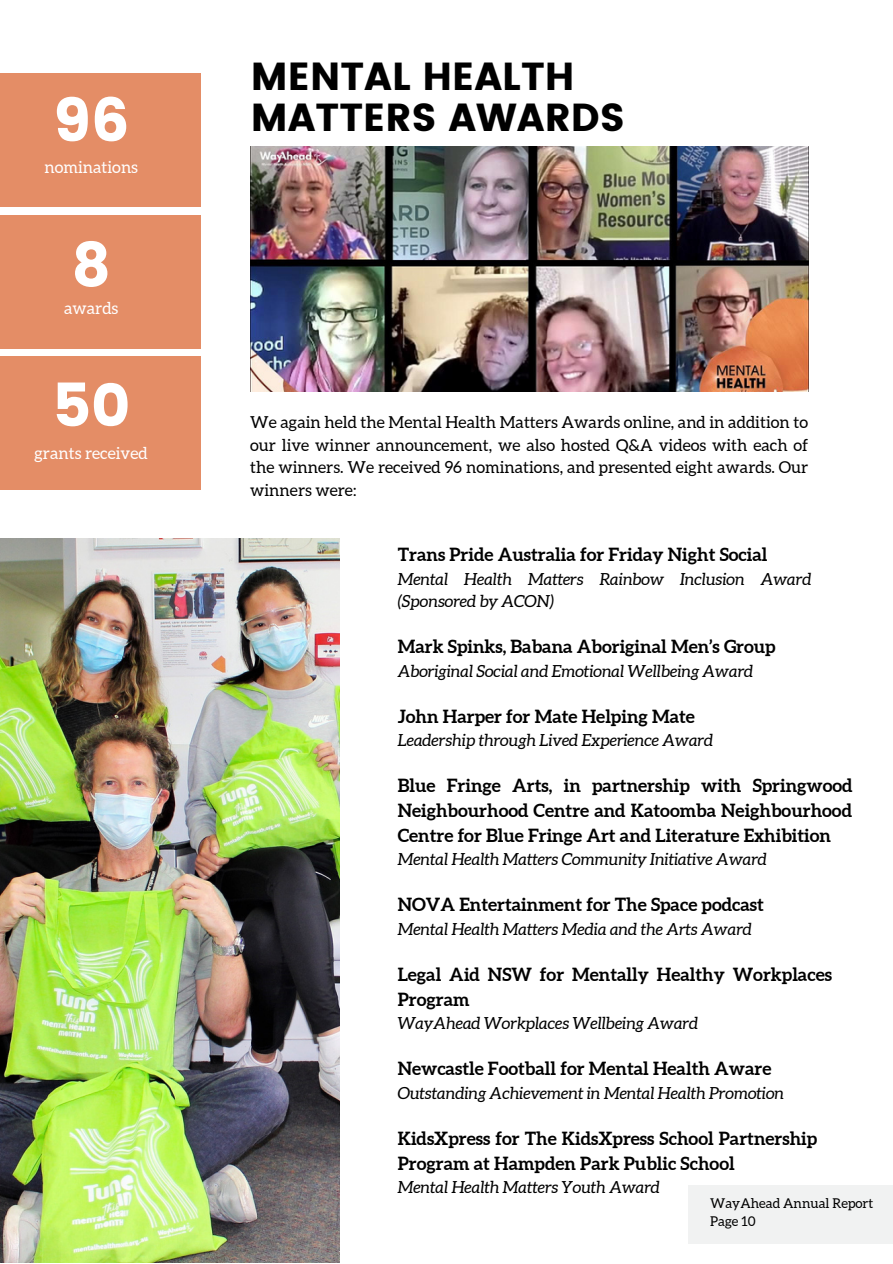
<style>
.page{position:relative;width:893px;height:1264px;background:#fff}
.page>*{position:absolute;margin:0;border:0;box-sizing:border-box;transform-origin:0 0}
.t1{font:60px "Poppins";color:#fff}
.t2{font:39px/40.5px "Poppins";color:#000}
.t3{font:700 18.15px/24.8px "Aleo";color:#000}
.t4{font:italic 16.65px/22.5px "Aleo";color:#000}
.t5{font:16.5px/22.5px "Aleo";color:#000;text-align:justify}
.t6{font:16.5px "Aleo";color:#fff}
.t7{font:13.5px/18px "Aleo";color:#000}
</style>
<div class="page">
<div style="left:0;top:73px;width:200px;height:134px;background:#e48d66"></div>
<div style="left:0;top:215px;width:201px;height:133px;background:#e48d66"></div>
<div style="left:0;top:356px;width:201px;height:133px;background:#e48d66"></div>
<img style="left:0;top:539px;width:339px;height:723px">
<img style="left:250px;top:147px;width:558px;height:245px">
<div style="left:688px;top:1184px;width:204px;height:58px;background:#f1f2f2"></div>
<h1 class="t1" style="left:53px;top:86px;width:78px">96</h1>
<p class="t6" style="left:44px;top:158px;width:95px">nominations</p>
<h1 class="t1" style="left:72px;top:230px;width:40px">8</h1>
<p class="t6" style="left:64px;top:299px;width:56px">awards</p>
<h1 class="t1" style="left:52px;top:370px;width:80px">50</h1>
<p class="t6" style="left:35px;top:444px;width:115px">grants received</p>
<h2 class="t2" style="left:251px;top:56px;width:375px">MENTAL HEALTH<br>MATTERS AWARDS</h2>
<p class="t5" style="left:250px;top:411px;width:559px">We again held the Mental Health Matters Awards online, and in addition to our live winner announcement, we also hosted Q&amp;A videos with each of the winners. We received 96 nominations, and presented eight awards. Our winners were:</p>
<p class="t3" style="left:397px;top:542px;width:371px">Trans Pride Australia for Friday Night Social</p>
<p class="t4" style="left:397px;top:567px;width:415px">Mental Health Matters Rainbow Inclusion Award (Sponsored by ACON)</p>
<p class="t3" style="left:397px;top:634px;width:379px">Mark Spinks, Babana Aboriginal Men’s Group</p>
<p class="t4" style="left:397px;top:659px;width:357px">Aboriginal Social and Emotional Wellbeing Award</p>
<p class="t3" style="left:397px;top:703px;width:299px">John Harper for Mate Helping Mate</p>
<p class="t4" style="left:397px;top:729px;width:317px">Leadership through Lived Experience Award</p>
<p class="t3" style="left:397px;top:773px;width:456px;text-align:justify">Blue Fringe Arts, in partnership with Springwood Neighbourhood Centre and Katoomba Neighbourhood Centre for Blue Fringe Art and Literature Exhibition</p>
<p class="t4" style="left:397px;top:848px;width:371px">Mental Health Matters Community Initiative Award</p>
<p class="t3" style="left:397px;top:892px;width:368px">NOVA Entertainment for The Space podcast</p>
<p class="t4" style="left:397px;top:917px;width:356px">Mental Health Matters Media and the Arts Award</p>
<p class="t3" style="left:397px;top:961px;width:436px">Legal Aid NSW for Mentally Healthy Workplaces<br>Program</p>
<p class="t4" style="left:397px;top:1012px;width:302px">WayAhead Workplaces Wellbeing Award</p>
<p class="t3" style="left:397px;top:1056px;width:375px">Newcastle Football for Mental Health Aware</p>
<p class="t4" style="left:397px;top:1081px;width:388px">Outstanding Achievement in Mental Health Promotion</p>
<p class="t3" style="left:397px;top:1125px;width:421px">KidsXpress for The KidsXpress School Partnership<br>Program at Hampden Park Public School</p>
<p class="t4" style="left:397px;top:1176px;width:264px">Mental Health Matters Youth Award</p>
<p class="t7" style="left:710px;top:1194px;width:164px">WayAhead Annual Report<br>Page 10</p>
</div>
